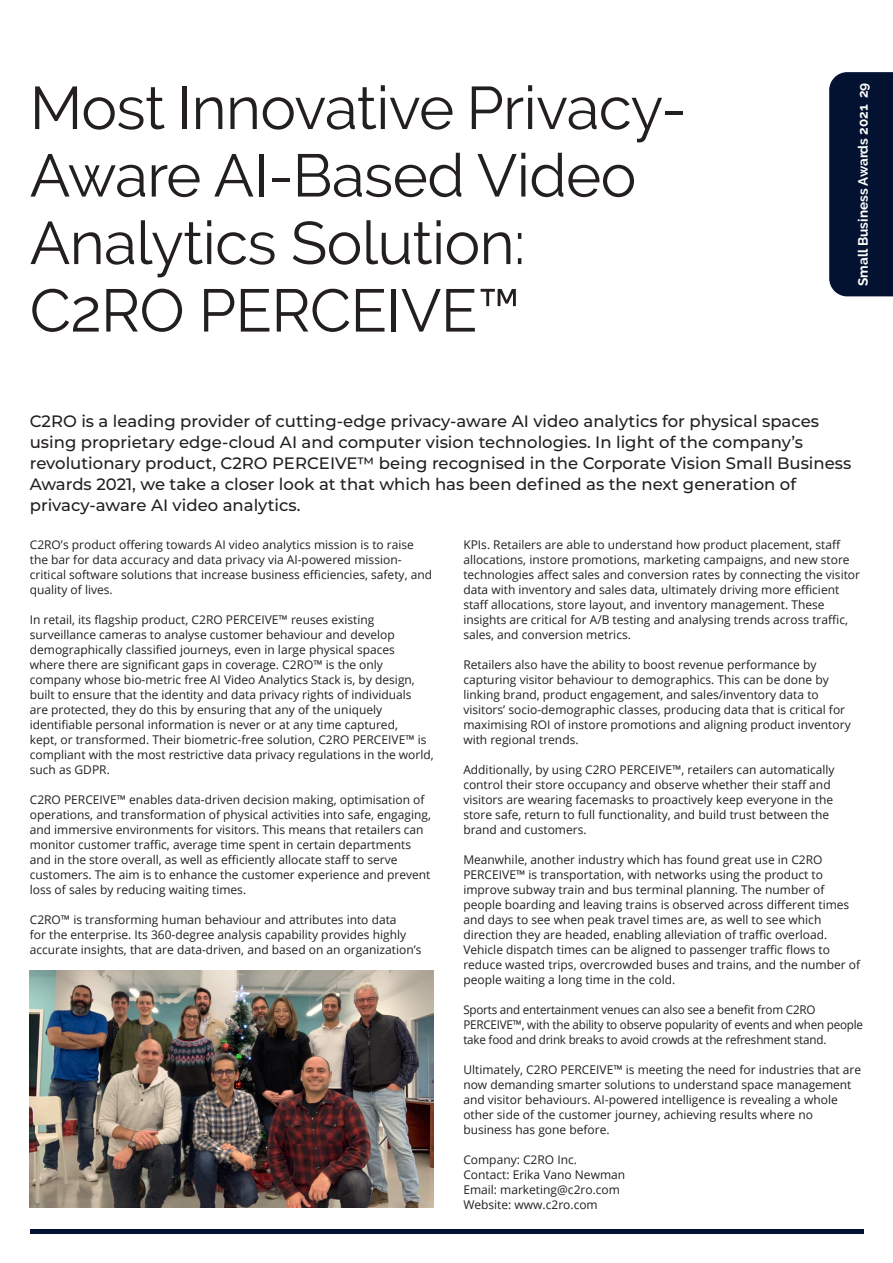
<style>
.page{position:relative;width:893px;height:1263px;background:#fff}
.page>*{position:absolute;margin:0;border:0;box-sizing:border-box;transform-origin:0 0}
.t1{font:60px/67.5px "Raleway";letter-spacing:-.01em;color:#231f20}
.t2{font:500 16.5px/21px "Montserrat";color:#231f20}
.t3{font:700 13.5px "Raleway";color:#fff}
.t4{font:12px/15px "Open Sans";color:#231f20}
</style>
<div class="page">
<hr style="left:30px;top:1229px;width:833px;height:4px;background:#031231">
<div style="left:829px;top:72px;width:64px;height:224px;background:#031231"></div>
<img style="left:30px;top:970px;width:404px;height:238px">
<p class="t1" style="left:30px;top:74px;width:659px">Most Innovative Privacy-<br>Aware AI-Based Video<br>Analytics Solution:<br>C2RO PERCEIVE™</p>
<p class="t3" style="left:855px;top:286px;width:205px;rotate:-90deg">Small Business Awards 2021 29</p>
<p class="t2" style="left:30px;top:410px;width:823px">C2RO is a leading provider of cutting-edge privacy-aware AI video analytics for physical spaces using proprietary edge-cloud AI and computer vision technologies. In light of the company’s revolutionary product, C2RO PERCEIVE™ being recognised in the Corporate Vision Small Business Awards 2021, we take a closer look at that which has been defined as the next generation of privacy-aware AI video analytics.</p>
<p class="t4" style="left:30px;top:536px;width:404px">C2RO’s product offering towards AI video analytics mission is to raise the bar for data accuracy and data privacy via AI-powered mission&shy;critical software solutions that increase business efficiencies, safety, and quality of lives.</p>
<p class="t4" style="left:30px;top:611px;width:405px">In retail, its flagship product, C2RO PERCEIVE™ reuses existing surveillance cameras to analyse customer behaviour and develop demographically classified journeys, even in large physical spaces<br>where there are significant gaps in coverage. C2RO™ is the only company whose bio-metric free AI Video Analytics Stack is, by design, built to ensure that the identity and data privacy rights of individuals<br>are protected, they do this by ensuring that any of the uniquely identifiable personal information is never or at any time captured,<br>kept, or transformed. Their biometric-free solution, C2RO PERCEIVE™ is compliant with the most restrictive data privacy regulations in the world, such as GDPR.</p>
<p class="t4" style="left:30px;top:791px;width:403px">C2RO PERCEIVE™ enables data-driven decision making, optimisation of operations, and transformation of physical activities into safe, engaging, and immersive environments for visitors. This means that retailers can monitor customer traffic, average time spent in certain departments and in the store overall, as well as efficiently allocate staff to serve customers. The aim is to enhance the customer experience and prevent loss of sales by reducing waiting times.</p>
<p class="t4" style="left:30px;top:911px;width:393px">C2RO™ is transforming human behaviour and attributes into data<br>for the enterprise. Its 360-degree analysis capability provides highly accurate insights, that are data-driven, and based on an organization’s</p>
<p class="t4" style="left:463px;top:536px;width:398px">KPIs. Retailers are able to understand how product placement, staff allocations, instore promotions, marketing campaigns, and new store technologies affect sales and conversion rates by connecting the visitor data with inventory and sales data, ultimately driving more efficient staff allocations, store layout, and inventory management. These insights are critical for A/B testing and analysing trends across traffic, sales, and conversion metrics.</p>
<p class="t4" style="left:463px;top:656px;width:389px">Retailers also have the ability to boost revenue performance by capturing visitor behaviour to demographics. This can be done by linking brand, product engagement, and sales/inventory data to visitors’ socio-demographic classes, producing data that is critical for maximising ROI of instore promotions and aligning product inventory with regional trends.</p>
<p class="t4" style="left:463px;top:761px;width:373px">Additionally, by using C2RO PERCEIVE™, retailers can automatically control their store occupancy and observe whether their staff and visitors are wearing facemasks to proactively keep everyone in the store safe, return to full functionality, and build trust between the brand and customers.</p>
<p class="t4" style="left:463px;top:851px;width:398px">Meanwhile, another industry which has found great use in C2RO PERCEIVE™ is transportation, with networks using the product to improve subway train and bus terminal planning. The number of people boarding and leaving trains is observed across different times and days to see when peak travel times are, as well to see which direction they are headed, enabling alleviation of traffic overload.<br>Vehicle dispatch times can be aligned to passenger traffic flows to reduce wasted trips, overcrowded buses and trains, and the number of people waiting a long time in the cold.</p>
<p class="t4" style="left:463px;top:1001px;width:401px">Sports and entertainment venues can also see a benefit from C2RO<br>PERCEIVE™, with the ability to observe popularity of events and when people take food and drink breaks to avoid crowds at the refreshment stand.</p>
<p class="t4" style="left:463px;top:1061px;width:399px">Ultimately, C2RO PERCEIVE™ is meeting the need for industries that are now demanding smarter solutions to understand space management and visitor behaviours. AI-powered intelligence is revealing a whole other side of the customer journey, achieving results where no business has gone before.</p>
<p class="t4" style="left:463px;top:1151px;width:115px">Company: C2RO Inc.</p>
<p class="t4" style="left:463px;top:1166px;width:163px">Contact: Erika Vano Newman</p>
<p class="t4" style="left:463px;top:1181px;width:158px">Email: marketing@c2ro.com</p>
<p class="t4" style="left:463px;top:1196px;width:136px">Website: www.c2ro.com</p>
</div>
